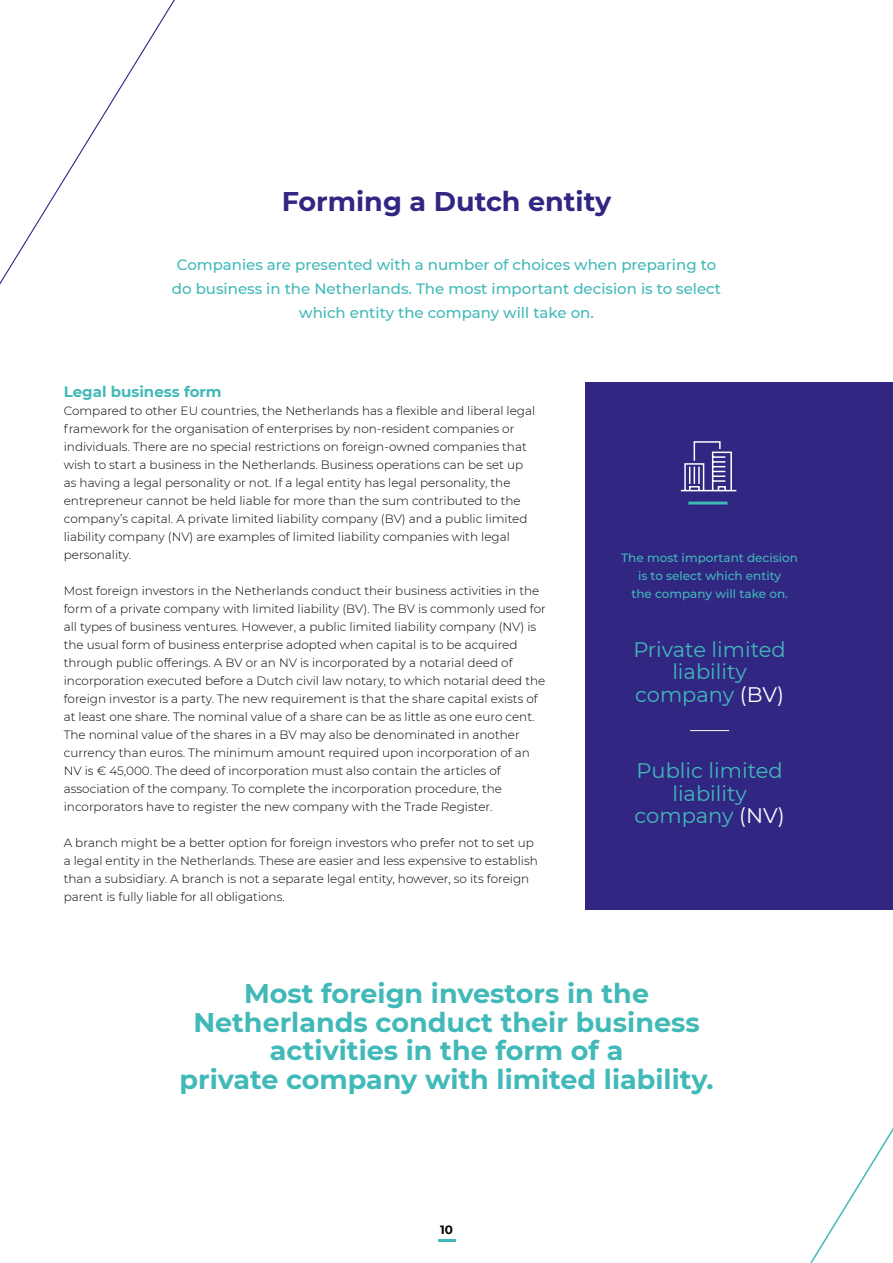
<style>
.page{position:relative;width:893px;height:1263px;background:#fff}
.page>*{position:absolute;margin:0;border:0;box-sizing:border-box;transform-origin:0 0}
.t1{font:700 27px/28.5px "Montserrat";color:#41b9b8;text-align:center}
.t2{font:700 27px "Montserrat";color:#312783}
.t3{font:21px/22.5px "Montserrat";color:#41b9b8;text-align:center}
.t4{font:500 15px/24px "Montserrat";color:#41b9b8;text-align:center}
.t5{font:700 15px "Montserrat";color:#41b9b8}
.t6{font:300 12px/18px "Montserrat";color:#000}
.t7{font:500 12px/18px "Montserrat";color:#41b9b8;text-align:center}
.t8{font:700 12px "Montserrat";color:#000}
.s1{color:#fff}
</style>
<div class="page">
<svg style="left:438px;top:1239px;width:17px;height:2px"></svg>
<div style="left:585px;top:383px;width:308px;height:527px;background:#312783"></div>
<hr style="left:688px;top:501px;width:39px;height:3px;background:#41b9b8">
<hr style="left:690px;top:730px;width:39px;height:1px;background:#fff">
<svg style="left:680px;top:441px;width:57px;height:51px"></svg>
<svg style="left:0;top:0;width:175px;height:285px"></svg>
<h1 class="t2" style="left:282px;top:182px;width:331px">Forming a Dutch entity</h1>
<p class="t4" style="left:172px;top:252px;width:551px">Companies are presented with a number of choices when preparing to do business in the Netherlands. The most important decision is to select which entity the company will take on.</p>
<p class="t5" style="left:64px;top:381px;width:159px">Legal business form</p>
<p class="t6" style="left:64px;top:402px;width:473px">Compared to other EU countries, the Netherlands has a flexible and liberal legal framework for the organisation of enterprises by non-resident companies or individuals. There are no special restrictions on foreign-owned companies that wish to start a business in the Netherlands. Business operations can be set up as having a legal personality or not. If a legal entity has legal personality, the entrepreneur cannot be held liable for more than the sum contributed to the company’s capital. A private limited liability company (BV) and a public limited liability company (NV) are examples of limited liability companies with legal personality.</p>
<p class="t6" style="left:64px;top:582px;width:484px">Most foreign investors in the Netherlands conduct their business activities in the form of a private company with limited liability (BV). The BV is commonly used for all types of business ventures. However, a public limited liability company (NV) is the usual form of business enterprise adopted when capital is to be acquired through public offerings. A BV or an NV is incorporated by a notarial deed of incorporation executed before a Dutch civil law notary, to which notarial deed the foreign investor is a party. The new requirement is that the share capital exists of at least one share. The nominal value of a share can be as little as one euro cent.<br>The nominal value of the shares in a BV may also be denominated in another currency than euros. The minimum amount required upon incorporation of an NV is € 45,000. The deed of incorporation must also contain the articles of association of the company. To complete the incorporation procedure, the incorporators have to register the new company with the Trade Register.</p>
<p class="t6" style="left:64px;top:834px;width:475px">A branch might be a better option for foreign investors who prefer not to set up a legal entity in the Netherlands. These are easier and less expensive to establish than a subsidiary. A branch is not a separate legal entity, however, so its foreign parent is fully liable for all obligations.</p>
<p class="t7" style="left:621px;top:549px;width:178px">The most important decision is to select which entity<br>the company will take on.</p>
<h2 class="t3" style="left:633px;top:637px;width:154px">Private limited liability company <span class="s1">(BV)</span></h2>
<h2 class="t3" style="left:635px;top:759px;width:152px">Public limited liability company <span class="s1">(NV)</span></h2>
<h1 class="t1" style="left:179px;top:978px;width:536px">Most foreign investors in the Netherlands conduct their business activities in the form of a<br>private company with limited liability.</h1>
<p class="t8" style="left:440px;top:1221px;width:14px">10</p>
</div>
